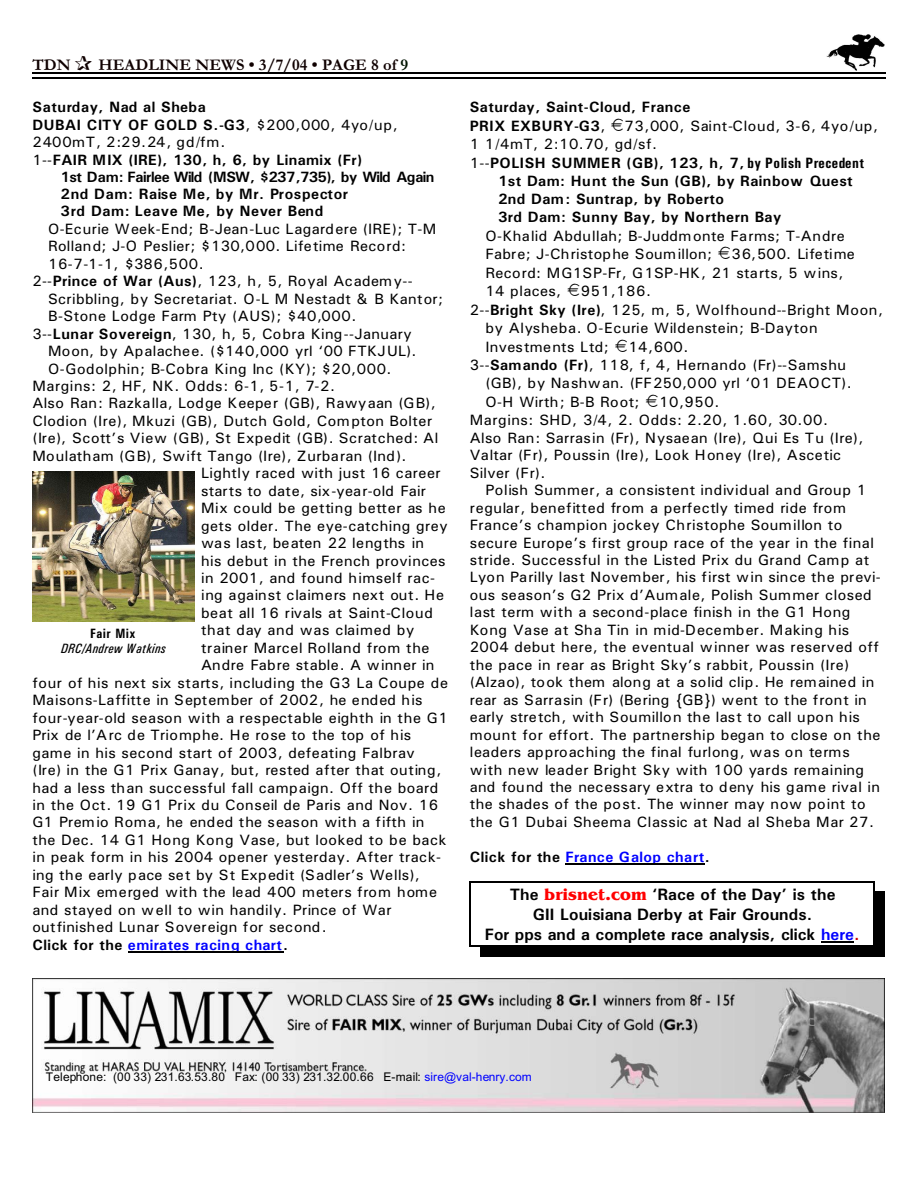
<style>
.page{position:relative;width:918px;height:1188px;background:#fff}
.page>*{position:absolute;margin:0;border:0;box-sizing:border-box;transform-origin:0 0}
.t1{font:700 16.5px/20.1px "Univers";letter-spacing:.005em;color:#000;text-align:center}
.t2{font:700 16.5px "Garamond";letter-spacing:.005em;color:#0f0000}
.t3{font:15px/17.4px "Univers";letter-spacing:.03em;color:#000}
.t4{font:700 15px/17.4px "Univers";letter-spacing:.03em;color:#000}
.t5{font:15px "Univers";letter-spacing:.01em;color:#000}
.t6{font:700 15px "Univers";letter-spacing:.025em;color:#00f}
.t7{font:15px "Univers";letter-spacing:.06em;color:#000}
.t8{font:15px "Univers";letter-spacing:.055em;color:#000}
.t9{font:italic 13.5px "Univers Condensed";letter-spacing:.02em;color:#000}
.t10{font:700 13.5px "Univers Condensed";letter-spacing:.025em;color:#000}
.t11{font:12px "Arial";letter-spacing:.015em;color:#000}
.s1{color:#001400}
.s2{font-weight:400}
.s3{font-weight:700}
.s4{color:#000}
.s5{font-family:"Univers Condensed"}
.s6{font-family:"Benguiat Bk BT";color:#f00}
.s7{color:#00f}
.s8{color:#d10000}
</style>
<div class="page">
<img style="left:826px;top:34px;width:59px;height:36px">
<hr style="left:32px;top:72px;width:853px;height:1px;background:#000">
<hr style="left:32px;top:77px;width:853px;height:2px;background:#000">
<img style="left:32px;top:979px;width:852px;height:133px">
<img style="left:32px;top:472px;width:162px;height:150px">
<hr style="left:128px;top:951px;width:155px;height:1px;background:#000">
<hr style="left:565px;top:863px;width:140px;height:1px;background:#000">
<hr style="left:821px;top:942px;width:33px;height:1px;background:#000">
<hr style="left:470px;top:881px;width:1px;height:65px;background:#000">
<hr style="left:873px;top:881px;width:2px;height:65px;background:#000">
<hr style="left:470px;top:881px;width:404px;height:1px;background:#000">
<hr style="left:470px;top:945px;width:404px;height:1px;background:#000">
<div style="left:875px;top:892px;width:10px;height:65px;background:#000"></div>
<div style="left:480px;top:946px;width:405px;height:11px;background:#000"></div>
<p class="t2" style="left:32px;top:59px;width:40px">TDN</p>
<p class="t2" style="left:98px;top:59px;width:311px">HEADLINE NEWS • 3/7/04 • PAGE 8 of <span class="s1">9</span></p>
<p class="t4" style="left:32px;top:100px;width:367px">Saturday, Nad al Sheba<br>DUBAI CITY OF GOLD S.-G3<span class="s2">, $200,000, 4yo/up, 2400mT, 2:29.24, gd/fm.<br>1--</span>FAIR MIX (IRE), 130, h, 6, by Linamix (Fr)</p>
<p class="t4" style="left:61px;top:169px;width:375px">1st Dam: Fairlee Wild (MSW, $237,735), by Wild Again<br>2nd Dam: Raise Me, by Mr. Prospector<br>3rd Dam: Leave Me, by Never Bend</p>
<p class="t3" style="left:48px;top:221px;width:390px">O-Ecurie Week-End; B-Jean-Luc Lagardere (IRE); T-M</p>
<p class="t3" style="left:48px;top:239px;width:359px">Rolland; J-O Peslier; $130,000. Lifetime Record:</p>
<p class="t3" style="left:48px;top:256px;width:157px">16-7-1-1, $386,500.</p>
<p class="t3" style="left:32px;top:274px;width:382px">2--<span class="s3">Prince of War (Aus)</span>, 123, h, 5, Royal Academy--</p>
<p class="t3" style="left:48px;top:291px;width:397px">Scribbling, by Secretariat. O-L M Nestadt &amp; B Kantor;</p>
<p class="t3" style="left:48px;top:309px;width:310px">B-Stone Lodge Farm Pty (AUS); $40,000.</p>
<p class="t3" style="left:32px;top:326px;width:381px">3--<span class="s3">Lunar Sovereign</span>, 130, h, 5, Cobra King--January</p>
<p class="t3" style="left:48px;top:344px;width:370px">Moon, by Apalachee. ($140,000 yrl ‘00 FTKJUL).</p>
<p class="t3" style="left:48px;top:361px;width:345px">O-Godolphin; B-Cobra King Inc (KY); $20,000.</p>
<p class="t3" style="left:32px;top:378px;width:304px">Margins: 2, HF, NK. Odds: 6-1, 5-1, 7-2.</p>
<p class="t3" style="left:32px;top:396px;width:405px">Also Ran: Razkalla, Lodge Keeper (GB), Rawyaan (GB),</p>
<p class="t3" style="left:32px;top:413px;width:401px">Clodion (Ire), Mkuzi (GB), Dutch Gold, Compton Bolter</p>
<p class="t3" style="left:32px;top:431px;width:408px">(Ire), Scott’s View (GB), St Expedit (GB). Scratched: Al</p>
<p class="t3" style="left:32px;top:448px;width:376px">Moulatham (GB), Swift Tango (Ire), Zurbaran (Ind).</p>
<p class="t3" style="left:201px;top:466px;width:241px">Lightly raced with just 16 career</p>
<p class="t5" style="left:201px;top:485px;width:227px">starts to date, six-year-old Fair</p>
<p class="t3" style="left:201px;top:501px;width:246px">Mix could be getting better as he</p>
<p class="t3" style="left:201px;top:518px;width:248px">gets older. The eye-catching grey</p>
<p class="t5" style="left:201px;top:538px;width:225px">was last, beaten 22 lengths in</p>
<p class="t3" style="left:201px;top:553px;width:246px">his debut in the French provinces</p>
<p class="t3" style="left:201px;top:570px;width:236px">in 2001, and found himself rac-</p>
<p class="t8" style="left:201px;top:590px;width:245px">ing against claimers next out. He</p>
<p class="t3" style="left:201px;top:605px;width:233px">beat all 16 rivals at Saint-Cloud</p>
<p class="t3" style="left:201px;top:623px;width:215px">that day and was claimed by</p>
<p class="t3" style="left:201px;top:640px;width:230px">trainer Marcel Rolland from the</p>
<p class="t5" style="left:201px;top:660px;width:235px">Andre Fabre stable. A winner in</p>
<p class="t3" style="left:32px;top:675px;width:417px">four of his next six starts, including the G3 La Coupe de</p>
<p class="t5" style="left:32px;top:695px;width:392px">Maisons-Laffitte in September of 2002, he ended his</p>
<p class="t3" style="left:32px;top:710px;width:417px">four-year-old season with a respectable eighth in the G1</p>
<p class="t5" style="left:32px;top:730px;width:380px">Prix de l’Arc de Triomphe. He rose to the top of his</p>
<p class="t3" style="left:32px;top:745px;width:384px">game in his second start of 2003, defeating Falbrav</p>
<p class="t3" style="left:32px;top:763px;width:410px">(Ire) in the G1 Prix Ganay, but, rested after that outing,</p>
<p class="t3" style="left:32px;top:780px;width:407px">had a less than successful fall campaign. Off the board</p>
<p class="t3" style="left:32px;top:797px;width:407px">in the Oct. 19 G1 Prix du Conseil de Paris and Nov. 16</p>
<p class="t5" style="left:32px;top:817px;width:394px">G1 Premio Roma, he ended the season with a fifth in</p>
<p class="t3" style="left:32px;top:832px;width:416px">the Dec. 14 G1 Hong Kong Vase, but looked to be back</p>
<p class="t3" style="left:32px;top:850px;width:410px">in peak form in his 2004 opener yesterday. After track-</p>
<p class="t3" style="left:32px;top:867px;width:389px">ing the early pace set by St Expedit (Sadler’s Wells),</p>
<p class="t7" style="left:32px;top:887px;width:406px">Fair Mix emerged with the lead 400 meters from home</p>
<p class="t3" style="left:32px;top:902px;width:361px">and stayed on well to win handily. Prince of War</p>
<p class="t3" style="left:32px;top:920px;width:296px">outfinished Lunar Sovereign for second.</p>
<p class="t6" style="left:32px;top:939px;width:257px"><span class="s4">Click for the</span> emirates racing chart<span class="s4">.</span></p>
<p class="t10" style="left:90px;top:629px;width:47px">Fair Mix</p>
<p class="t9" style="left:61px;top:644px;width:106px">DRC/Andrew Watkins</p>
<p class="t4" style="left:470px;top:99px;width:222px;line-height:18.6px">Saturday, Saint-Cloud, France<br>PRIX EXBURY-G3<span class="s2">,</span></p>
<p class="t3" style="left:625px;top:118px;width:255px">73,000, Saint-Cloud, 3-6, 4yo/up,</p>
<p class="t3" style="left:470px;top:137px;width:189px">1 1/4mT, 2:10.70, gd/sf.</p>
<p class="t4" style="left:470px;top:155px;width:396px"><span class="s2">1--</span>POLISH SUMMER (GB), 123, h, 7, <span class="s5">by Polish Precedent</span></p>
<p class="t4" style="left:498px;top:173px;width:356px">1st Dam: Hunt the Sun (GB), by Rainbow Quest</p>
<p class="t4" style="left:498px;top:192px;width:227px">2nd Dam: Suntrap, by Roberto</p>
<p class="t4" style="left:498px;top:210px;width:285px">3rd Dam: Sunny Bay, by Northern Bay</p>
<p class="t3" style="left:485px;top:228px;width:361px;line-height:18.3px">O-Khalid Abdullah; B-Juddmonte Farms; T-Andre<br>Fabre; J-Christophe Soumillon;</p>
<p class="t3" style="left:485px;top:246px;width:371px;line-height:18.5px;text-indent:246px">36,500. Lifetime<br>Record: MG1SP-Fr, G1SP-HK, 21 starts, 5 wins,<br>14 places,</p>
<p class="t3" style="left:581px;top:284px;width:72px">951,186.</p>
<p class="t3" style="left:470px;top:302px;width:415px">2--<span class="s3">Bright Sky (Ire)</span>, 125, m, 5, Wolfhound--Bright Moon,</p>
<p class="t3" style="left:485px;top:320px;width:334px">by Alysheba. O-Ecurie Wildenstein; B-Dayton</p>
<p class="t3" style="left:485px;top:339px;width:125px">Investments Ltd;</p>
<p class="t3" style="left:628px;top:339px;width:62px">14,600.</p>
<p class="t3" style="left:470px;top:357px;width:378px">3--<span class="s3">Samando (Fr)</span>, 118, f, 4, Hernando (Fr)--Samshu</p>
<p class="t3" style="left:485px;top:376px;width:368px">(GB), by Nashwan. (FF250,000 yrl ‘01 DEAOCT).</p>
<p class="t3" style="left:485px;top:394px;width:156px">O-H Wirth; B-B Root;</p>
<p class="t3" style="left:470px;top:394px;width:395px;text-indent:189px">10,950.<br>Margins: SHD, 3/4, 2. Odds: 2.20, 1.60, 30.00.<br>Also Ran: Sarrasin (Fr), Nysaean (Ire), Qui Es Tu (Ire), Valtar (Fr), Poussin (Ire), Look Honey (Ire), Ascetic Silver (Fr).</p>
<p class="t3" style="left:470px;top:483px;width:413px;text-indent:16px">Polish Summer, a consistent individual and Group 1 regular, benefitted from a perfectly timed ride from France’s champion jockey Christophe Soumillon to secure Europe’s first group race of the year in the final stride. Successful in the Listed Prix du Grand Camp at Lyon Parilly last November, his first win since the previ&shy;ous season’s G2 Prix d’Aumale, Polish Summer closed last term with a second-place finish in the G1 Hong Kong Vase at Sha Tin in mid-December. Making his 2004 debut here, the eventual winner was reserved off the pace in rear as Bright Sky’s rabbit, Poussin (Ire) (Alzao), took them along at a solid clip. He remained in rear as Sarrasin (Fr) (Bering {GB}) went to the front in early stretch, with Soumillon the last to call upon his mount for effort. The partnership began to close on the leaders approaching the final furlong, was on terms with new leader Bright Sky with 100 yards remaining and found the necessary extra to deny his game rival in the shades of the post. The winner may now point to the G1 Dubai Sheema Classic at Nad al Sheba Mar 27.</p>
<p class="t6" style="left:470px;top:851px;width:241px"><span class="s4">Click for the</span> France Galop chart<span class="s4">.</span></p>
<p class="t1" style="left:485px;top:885px;width:376px">The <span class="s6">brisnet.com</span> ‘Race of the Day’ is the<br>GII Louisiana Derby at Fair Grounds.<br>For pps and a complete race analysis, click <span class="s7">here</span><span class="s8">.</span></p>
<p class="t11" style="left:46px;top:1073px;width:487px">Telephone: (00 33) 231.63.53.80 Fax: (00 33) 231.32.00.66 E-mail: <span class="s7">sire@val-henry.com</span></p>
</div>
